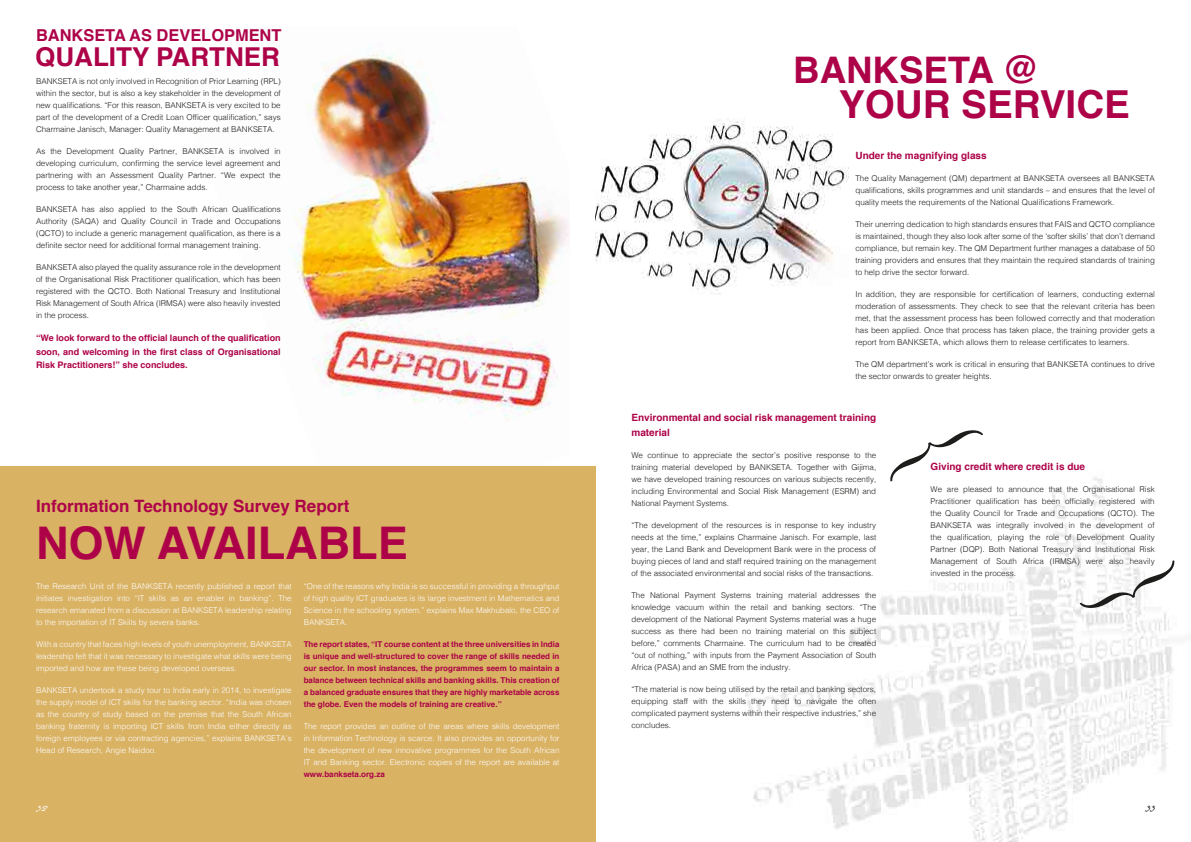
<style>
.page{position:relative;width:1191px;height:842px;background:#fff}
.page>*{position:absolute;margin:0;border:0;box-sizing:border-box;transform-origin:0 0}
.t1{font:700 45px "Helvetica";color:#ad0248}
.t2{font:700 38.6px "Helvetica";color:#ad0248}
.t3{font:700 36.6px "Helvetica";color:#ad0248}
.t4{font:700 26px "Helvetica";color:#ad0248}
.t5{font:700 17px "Helvetica";color:#ad0248}
.t6{font:700 16.4px "Helvetica";color:#ad0248}
.t7{font:700 10px/15px "Helvetica";color:#ad0248}
.t8{font:700 9px/13.5px "Helvetica";color:#ad0248;text-align:justify}
.t9{font:9px "Jane Austen";color:#fff}
.t10{font:9px "Jane Austen";color:#1d1d1b}
.t11{font:300 8px/12px "Helvetica";color:#1d1d1b;text-align:justify}
.t12{font:300 8px/12px "Helvetica";color:#fff;text-align:justify}
.t13{font:700 8px/12px "Helvetica";color:#ad0248;text-align:justify}
</style>
<div class="page">
<img style="left:595px;top:118px;width:580px;height:724px">
<img style="left:291px;top:47px;width:278px;height:374px">
<div style="left:0;top:460px;width:602px;height:382px;background:#fff"></div>
<div style="left:0;top:466px;width:595px;height:376px;background:#d9b264"></div>
<svg style="left:1079px;top:560px;width:95px;height:48px"></svg>
<svg style="left:889px;top:430px;width:94px;height:52px"></svg>
<h3 class="t6" style="left:36px;top:22px;width:247px">BANKSETA AS DEVELOPMENT</h3>
<h3 class="t4" style="left:35px;top:35px;width:246px">QUALITY PARTNER</h3>
<p class="t11" style="left:36px;top:74px;width:246px">BANKSETA is not only involved in Recognition of Prior Learning (RPL) within the sector, but is also a key stakeholder in the development of new qualifications. “For this reason, BANKSETA is very excited to be part of the development of a Credit Loan Officer qualification,” says Charmaine Janisch, Manager: Quality Management at BANKSETA.</p>
<p class="t11" style="left:36px;top:144px;width:246px">As the Development Quality Partner, BANKSETA is involved in developing curriculum, confirming the service level agreement and partnering with an Assessment Quality Partner. “We expect the process to take another year,” Charmaine adds.</p>
<p class="t11" style="left:36px;top:202px;width:246px">BANKSETA has also applied to the South African Qualifications Authority (SAQA) and Quality Council in Trade and Occupations (QCTO) to include a generic management qualification, as there is a definite sector need for additional formal management training.</p>
<p class="t11" style="left:36px;top:260px;width:246px">BANKSETA also played the quality assurance role in the development of the Organisational Risk Practitioner qualification, which has been registered with the QCTO. Both National Treasury and Institutional Risk Management of South Africa (IRMSA) were also heavily invested in the process.</p>
<p class="t8" style="left:36px;top:331px;width:246px">“We look forward to the official launch of the qualification soon, and welcoming in the first class of Organisational Risk Practitioners!” she concludes.</p>
<h3 class="t5" style="left:36px;top:493px;width:315px">Information Technology Survey Report</h3>
<h1 class="t1" style="left:36px;top:507px;width:373px">NOW AVAILABLE</h1>
<p class="t12" style="left:36px;top:579px;width:257px">The Research Unit of the BANKSETA recently published a report that initiates investigation into “IT skills as an enabler in banking”. The research emanated from a discussion at BANKSETA leadership relating to the importation of IT Skills by severa banks.</p>
<p class="t12" style="left:36px;top:637px;width:257px">With a country that faces high levels of youth unemployment, BANKSETA leadership felt that it was necessary to investigate what skills were being imported and how are these being developed overseas.</p>
<p class="t12" style="left:36px;top:683px;width:257px">BANKSETA undertook a study tour to India early in 2014, to investigate the supply model of ICT skills for the banking sector. “India was chosen as the country of study based on the premise that the South African banking fraternity is importing ICT skills from India either directly as foreign employees or via contracting agencies,” explains BANKSETA’s Head of Research, Angie Naidoo.</p>
<p class="t12" style="left:304px;top:579px;width:257px">“One of the reasons why India is so successful in providing a throughput of high quality ICT graduates is its large investment in Mathematics and Science in the schooling system.” explains Max Makhubalo, the CEO of BANKSETA.</p>
<p class="t13" style="left:304px;top:638px;width:257px">The report states, “IT course content at the three universities in India is unique and well-structured to cover the range of skills needed in our sector. In most instances, the programmes seem to maintain a balance between technical skills and banking skills. This creation of a balanced graduate ensures that they are highly marketable across the globe. Even the models of training are creative.”</p>
<p class="t12" style="left:304px;top:719px;width:257px">The report provides an outline of the areas where skills development in Information Technology is scarce. It also provides an opportunity for the development of new innovative programmes for the South African IT and Banking sector. Electronic copies of the report are available at</p>
<p class="t13" style="left:304px;top:768px;width:83px">www.bankseta.org.za</p>
<h3 class="t3" style="left:793px;top:40px;width:247px">BANKSETA @</h3>
<h2 class="t2" style="left:839px;top:73px;width:292px">YOUR SERVICE</h2>
<p class="t7" style="left:855px;top:148px;width:133px">Under the magnifying glass</p>
<p class="t11" style="left:855px;top:172px;width:301px">The Quality Management (QM) department at BANKSETA oversees all BANKSETA qualifications, skills programmes and unit standards – and ensures that the level of quality meets the requirements of the National Qualifications Framework.</p>
<p class="t11" style="left:855px;top:218px;width:301px">Their unerring dedication to high standards ensures that FAIS and QCTO compliance is maintained, though they also look after some of the ‘softer skills’ that don’t demand compliance, but remain key. The QM Department further manages a database of 50 training providers and ensures that they maintain the required standards of training to help drive the sector forward.</p>
<p class="t11" style="left:855px;top:288px;width:301px">In addition, they are responsible for certification of learners, conducting external moderation of assessments. They check to see that the relevant criteria has been met, that the assessment process has been followed correctly and that moderation has been applied. Once that process has taken place, the training provider gets a report from BANKSETA, which allows them to release certificates to learners.</p>
<p class="t11" style="left:855px;top:358px;width:301px">The QM department’s work is critical in ensuring that BANKSETA continues to drive the sector onwards to greater heights.</p>
<p class="t7" style="left:631px;top:410px;width:246px">Environmental and social risk management training material</p>
<p class="t11" style="left:631px;top:449px;width:246px">We continue to appreciate the sector’s positive response to the training material developed by BANKSETA. Together with Gijima, we have developed training resources on various subjects recently, including Environmental and Social Risk Management (ESRM) and National Payment Systems.</p>
<p class="t11" style="left:631px;top:519px;width:246px">“The development of the resources is in response to key industry needs at the time,” explains Charmaine Janisch. For example, last year, the Land Bank and Development Bank were in the process of buying pieces of land and staff required training on the management of the associated environmental and social risks of the transactions.</p>
<p class="t11" style="left:631px;top:589px;width:246px">The National Payment Systems training material addresses the knowledge vacuum within the retail and banking sectors. “The development of the National Payment Systems material was a huge success as there had been no training material on this subject before,” comments Charmaine. The curriculum had to be created “out of nothing,” with inputs from the Payment Association of South Africa (PASA) and an SME from the industry.</p>
<p class="t11" style="left:631px;top:683px;width:246px">“The material is now being utilised by the retail and banking sectors, equipping staff with the skills they need to navigate the often complicated payment systems within their respective industries,” she concludes.</p>
<p class="t7" style="left:930px;top:459px;width:156px">Giving credit where credit is due</p>
<p class="t11" style="left:930px;top:482px;width:226px">We are pleased to announce that the Organisational Risk Practitioner qualification has been officially registered with the Quality Council for Trade and Occupations (QCTO). The BANKSETA was integrally involved in the development of the qualification, playing the role of Development Quality Partner (DQP). Both National Treasury and Institutional Risk Management of South Africa (IRMSA) were also heavily invested in the process.</p>
<p class="t9" style="left:36px;top:803px;width:12px">32</p>
<p class="t10" style="left:1145px;top:803px;width:11px">33</p>
</div>
